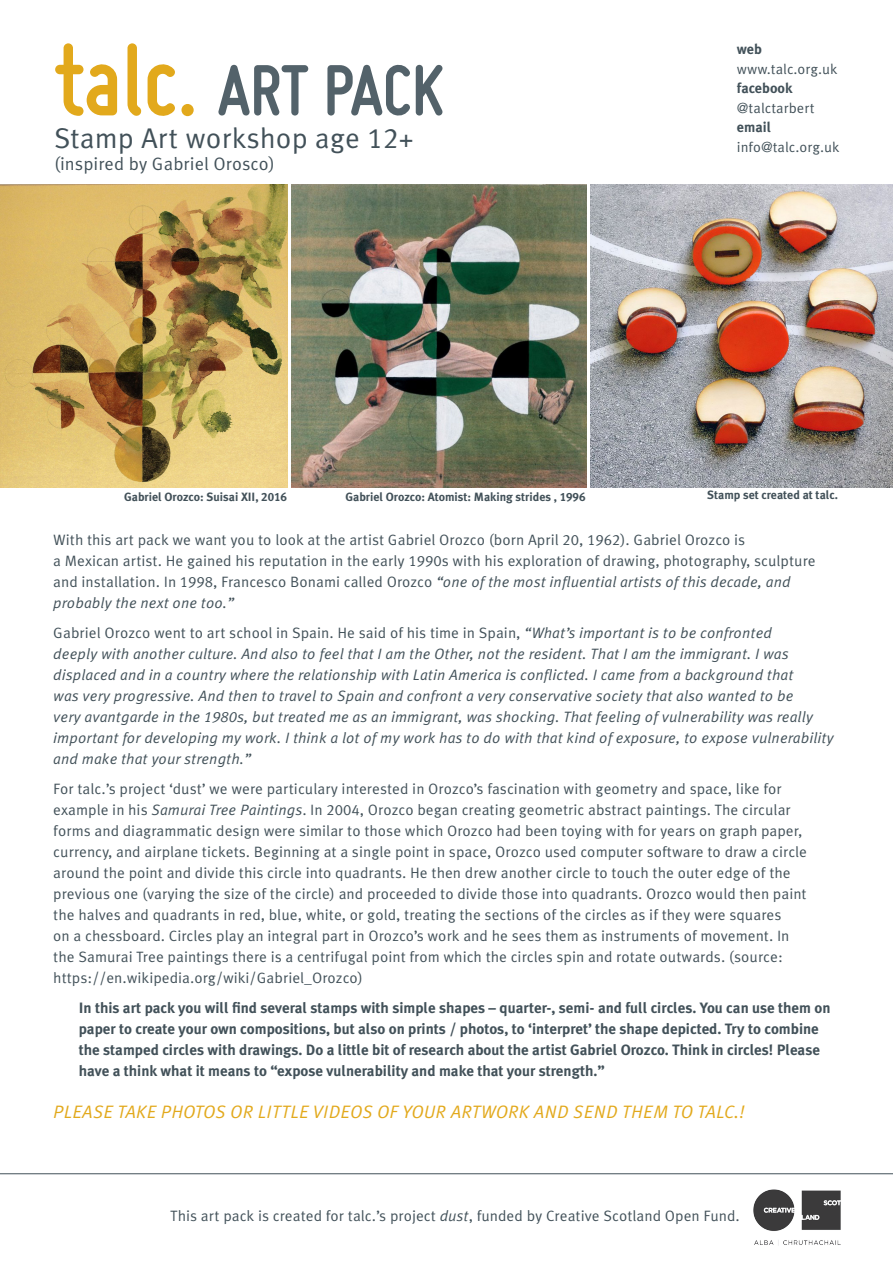
<style>
.page{position:relative;width:893px;height:1263px;background:#fff}
.page>*{position:absolute;margin:0;border:0;box-sizing:border-box;transform-origin:0 0}
.t1{font:700 75px "Miso";color:#53626a}
.t2{font:28.5px "Meta Korrespondenz";color:#425159}
.t3{font:italic 18px "Meta Korrespondenz";color:#e2a91c}
.t4{font:18px "Meta Korrespondenz";color:#425159}
.t5{font:15px/21px "Meta Korrespondenz";color:#425159}
.t6{font:italic 15px/21px "Meta Korrespondenz";color:#425159}
.t7{font:700 15px/21px "Meta Korrespondenz";color:#425159}
.t8{font:14.25px/19.5px "Meta Korrespondenz";color:#425159}
.t9{font:700 12px "Meta Korrespondenz";color:#425159}
.s1{font-size:105px;color:#e2a91c}
.s2{font-weight:700}
.s3{font-style:italic}
.s4{font-style:normal}
</style>
<div class="page">
<img style="left:0;top:185px;width:287px;height:303px">
<img style="left:291px;top:185px;width:295px;height:303px">
<img style="left:753px;top:1189px;width:88px;height:57px">
<img style="left:590px;top:185px;width:303px;height:302px">
<hr style="left:0;top:1173px;width:893px;height:1px;background:#425159">
<p class="t1" style="left:54px;top:48px;width:391px"><span class="s1">talc.</span> ART PACK</p>
<p class="t2" style="left:54px;top:122px;width:361px">Stamp Art workshop age 12+</p>
<p class="t4" style="left:54px;top:153px;width:223px">(inspired by Gabriel Orosco)</p>
<p class="t8" style="left:737px;top:40px;width:102px"><span class="s2">web </span>www.talc.org.uk</p>
<p class="t8" style="left:737px;top:79px;width:79px"><span class="s2">facebook </span>@talctarbert</p>
<p class="t8" style="left:737px;top:118px;width:104px"><span class="s2">email </span>info@talc.org.uk</p>
<p class="t9" style="left:124px;top:490px;width:164px">Gabriel Orozco: Suisai XII, 2016</p>
<p class="t9" style="left:345px;top:490px;width:241px">Gabriel Orozco: Atomist: Making strides , 1996</p>
<p class="t9" style="left:707px;top:488px;width:132px">Stamp set created at talc.</p>
<p class="t5" style="left:53px;top:529px;width:764px">With this art pack we want you to look at the artist Gabriel Orozco (born April 20, 1962). Gabriel Orozco is<br>a Mexican artist. He gained his reputation in the early 1990s with his exploration of drawing, photography, sculpture and installation. In 1998, Francesco Bonami called Orozco <span class="s3">“one of the most influential artists of this decade, and probably the next one too.”</span></p>
<p class="t6" style="left:53px;top:622px;width:782px"><span class="s4">Gabriel Orozco went to art school in Spain. He said of his time in Spain,</span> “What’s important is to be confronted<br>deeply with another culture. And also to feel that I am the Other, not the resident. That I am the immigrant. I was displaced and in a country where the relationship with Latin America is conflicted. I came from a background that<br>was very progressive. And then to travel to Spain and confront a very conservative society that also wanted to be<br>very avantgarde in the 1980s, but treated me as an immigrant, was shocking. That feeling of vulnerability was really important for developing my work. I think a lot of my work has to do with that kind of exposure, to expose vulnerability and make that your strength.”</p>
<p class="t5" style="left:53px;top:778px;width:755px">For talc.’s project ‘dust’ we were particulary interested in Orozco’s fascination with geometry and space, like for example in his <span class="s3">Samurai Tree Paintings</span>. In 2004, Orozco began creating geometric abstract paintings. The circular forms and diagrammatic design were similar to those which Orozco had been toying with for years on graph paper, currency, and airplane tickets. Beginning at a single point in space, Orozco used computer software to draw a circle around the point and divide this circle into quadrants. He then drew another circle to touch the outer edge of the previous one (varying the size of the circle) and proceeded to divide those into quadrants. Orozco would then paint the halves and quadrants in red, blue, white, or gold, treating the sections of the circles as if they were squares<br>on a chessboard. Circles play an integral part in Orozco’s work and he sees them as instruments of movement. In the Samurai Tree paintings there is a centrifugal point from which the circles spin and rotate outwards. (source: https://en.wikipedia.org/wiki/Gabriel_Orozco)</p>
<p class="t7" style="left:79px;top:997px;width:753px">In this art pack you will find several stamps with simple shapes – quarter-, semi- and full circles. You can use them on paper to create your own compositions, but also on prints / photos, to ‘interpret’ the shape depicted. Try to combine the stamped circles with drawings. Do a little bit of research about the artist Gabriel Orozco. Think in circles! Please have a think what it means to “expose vulnerability and make that your strength.”</p>
<p class="t3" style="left:53px;top:1101px;width:693px">PLEASE TAKE PHOTOS OR LITTLE VIDEOS OF YOUR ARTWORK AND SEND THEM TO TALC.!</p>
<p class="t5" style="left:170px;top:1205px;width:571px">This art pack is created for talc.’s project <span class="s3">dust</span>, funded by Creative Scotland Open Fund.</p>
</div>
